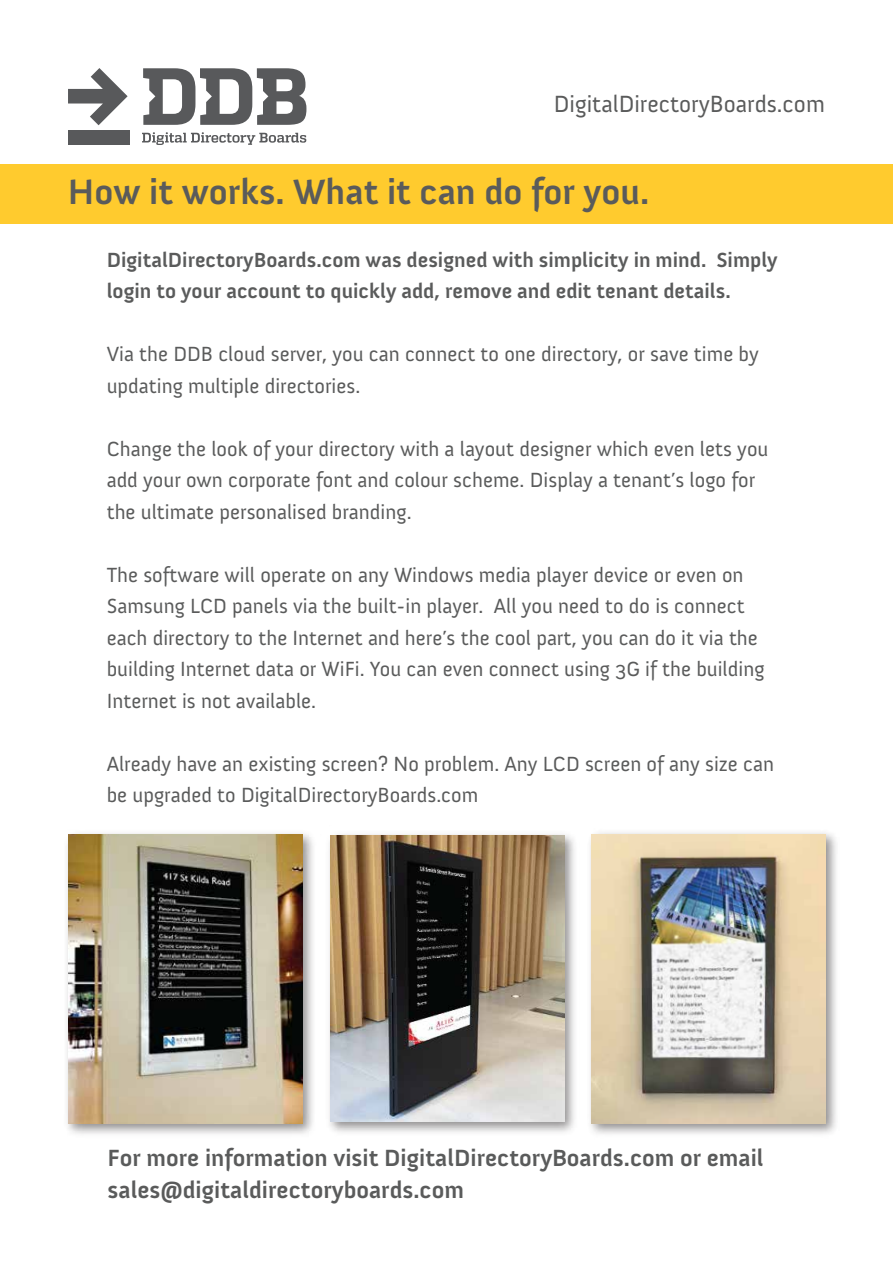
<style>
.page{position:relative;width:893px;height:1263px;background:#fff}
.page>*{position:absolute;margin:0;border:0;box-sizing:border-box;transform-origin:0 0}
.t1{font:700 36px "Anivers";color:#5a5b5b}
.t2{font:700 24px/31.5px "Anivers";color:#5a5b5b}
.t3{font:24px "Anivers";color:#5a5b5b}
.t4{font:21px/31.5px "Anivers";color:#5a5b5b}
.t5{font:700 21px/31.5px "Anivers";color:#5a5b5b}
</style>
<div class="page">
<div style="left:0;top:164px;width:893px;height:60px;background:#ffcb2e"></div>
<svg style="left:142px;top:132px;width:164px;height:13px"></svg>
<svg style="left:143px;top:68px;width:163px;height:57px"></svg>
<svg style="left:68px;top:68px;width:60px;height:57px"></svg>
<div style="left:68px;top:130px;width:61px;height:15px;background:#58595b"></div>
<img style="left:67px;top:833px;width:246px;height:301px">
<img style="left:69px;top:834px;width:234px;height:289px">
<img style="left:329px;top:834px;width:233px;height:298px">
<img style="left:330px;top:836px;width:232px;height:286px">
<img style="left:562px;top:832px;width:274px;height:302px">
<img style="left:592px;top:834px;width:234px;height:289px">
<p class="t3" style="left:554px;top:91px;width:273px">DigitalDirectoryBoards.com</p>
<h1 class="t1" style="left:68px;top:172px;width:583px">How it works. What it can do for you.</h1>
<p class="t5" style="left:107px;top:244px;width:672px">DigitalDirectoryBoards.com was designed with simplicity in mind. Simply login to your account to quickly add, remove and edit tenant details.</p>
<p class="t4" style="left:107px;top:339px;width:654px">Via the DDB cloud server, you can connect to one directory, or save time by updating multiple directories.</p>
<p class="t4" style="left:107px;top:433px;width:663px">Change the look of your directory with a layout designer which even lets you add your own corporate font and colour scheme. Display a tenant’s logo for the ultimate personalised branding.</p>
<p class="t4" style="left:107px;top:559px;width:659px">The software will operate on any Windows media player device or even on Samsung LCD panels via the built-in player. All you need to do is connect each directory to the Internet and here’s the cool part, you can do it via the building Internet data or WiFi. You can even connect using 3G if the building Internet is not available.</p>
<p class="t4" style="left:107px;top:748px;width:669px">Already have an existing screen? No problem. Any LCD screen of any size can be upgraded to DigitalDirectoryBoards.com</p>
<p class="t2" style="left:108px;top:1142px;width:657px">For more information visit DigitalDirectoryBoards.com or email sales@digitaldirectoryboards.com</p>
</div>
